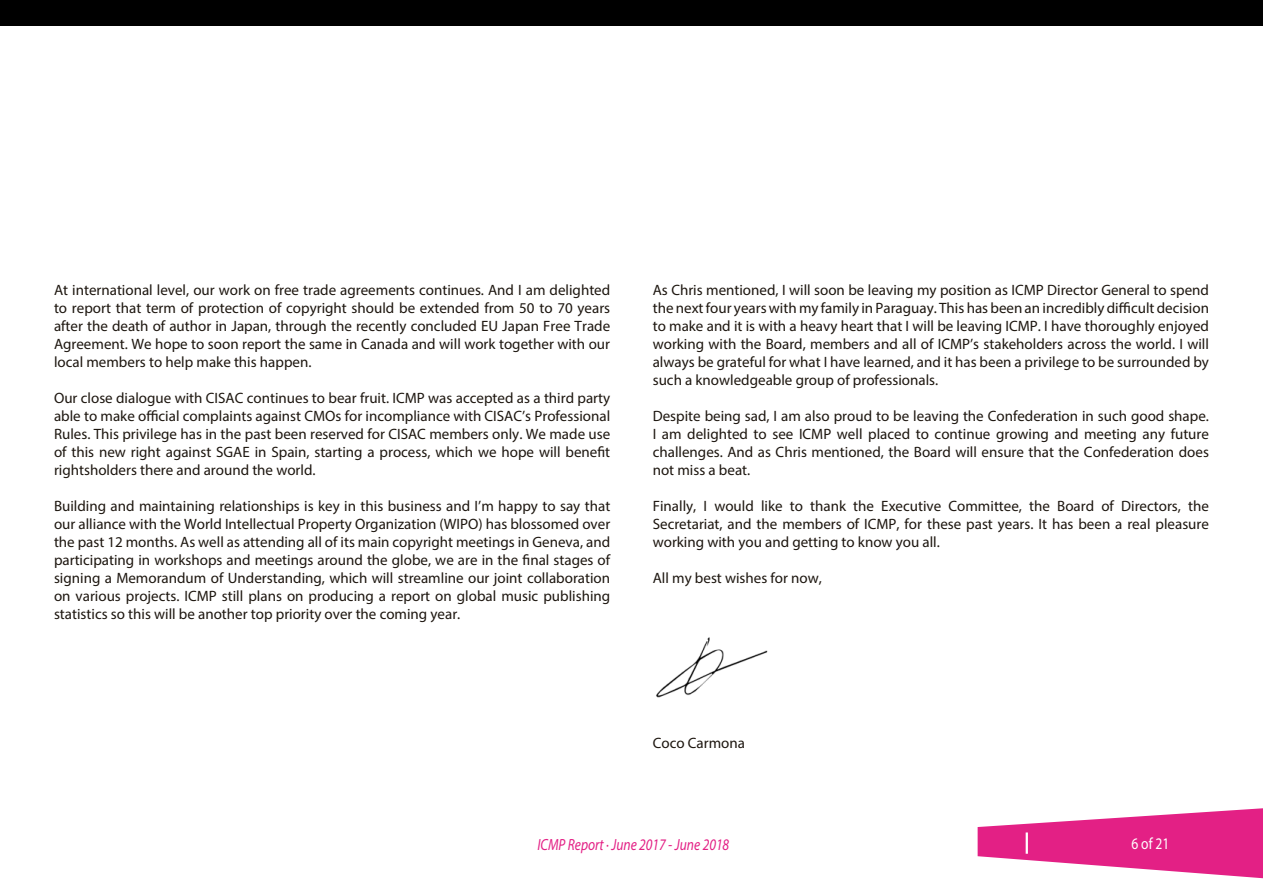
<style>
.page{position:relative;width:1263px;height:893px;background:#fff}
.page>*{position:absolute;margin:0;border:0;box-sizing:border-box;transform-origin:0 0}
.t1{font:italic 16.2px "Myriad Pro";color:#e32085;scale:.83 1}
.t2{font:16.2px "Myriad Pro";color:#fff;scale:.83 1}
.t3{font:15px/18px "Myriad Pro";color:#1d160f;text-align:justify}
</style>
<div class="page">
<svg style="left:978px;top:808px;width:285px;height:70px"></svg>
<hr style="left:1026px;top:832px;width:2px;height:22px;background:#fff">
<div style="left:0;top:0;width:1263px;height:26px;background:#000"></div>
<img style="left:656px;top:637px;width:112px;height:61px">
<p class="t3" style="left:54px;top:280px;width:558px">At international level, our work on free trade agreements continues. And I am delighted to report that term of protection of copyright should be extended from 50 to 70 years after the death of author in Japan, through the recently concluded EU Japan Free Trade Agreement. We hope to soon report the same in Canada and will work together with our local members to help make this happen.</p>
<p class="t3" style="left:54px;top:388px;width:558px">Our close dialogue with CISAC continues to bear fruit. ICMP was accepted as a third party able to make official complaints against CMOs for incompliance with CISAC’s Professional Rules. This privilege has in the past been reserved for CISAC members only. We made use of this new right against SGAE in Spain, starting a process, which we hope will benefit rightsholders there and around the world.</p>
<p class="t3" style="left:54px;top:496px;width:558px">Building and maintaining relationships is key in this business and I’m happy to say that our alliance with the World Intellectual Property Organization (WIPO) has blossomed over the past 12 months. As well as attending all of its main copyright meetings in Geneva, and participating in workshops and meetings around the globe, we are in the final stages of signing a Memorandum of Understanding, which will streamline our joint collaboration on various projects. ICMP still plans on producing a report on global music publishing statistics so this will be another top priority over the coming year.</p>
<p class="t3" style="left:653px;top:280px;width:558px">As Chris mentioned, I will soon be leaving my position as ICMP Director General to spend the next four years with my family in Paraguay. This has been an incredibly difficult decision to make and it is with a heavy heart that I will be leaving ICMP. I have thoroughly enjoyed working with the Board, members and all of ICMP’s stakeholders across the world. I will always be grateful for what I have learned, and it has been a privilege to be surrounded by such a knowledgeable group of professionals.</p>
<p class="t3" style="left:653px;top:406px;width:558px">Despite being sad, I am also proud to be leaving the Confederation in such good shape.<br>I am delighted to see ICMP well placed to continue growing and meeting any future challenges. And as Chris mentioned, the Board will ensure that the Confederation does not miss a beat.</p>
<p class="t3" style="left:653px;top:496px;width:558px">Finally, I would like to thank the Executive Committee, the Board of Directors, the Secretariat, and the members of ICMP, for these past years. It has been a real pleasure working with you and getting to know you all.</p>
<p class="t3" style="left:653px;top:568px;width:171px">All my best wishes for now,</p>
<p class="t3" style="left:653px;top:733px;width:94px">Coco Carmona</p>
<p class="t1" style="left:537px;top:835px;width:233px">ICMP Report · June 2017 - June 2018</p>
<p class="t2" style="left:1131px;top:834px;width:47px">6 of 21</p>
</div>
